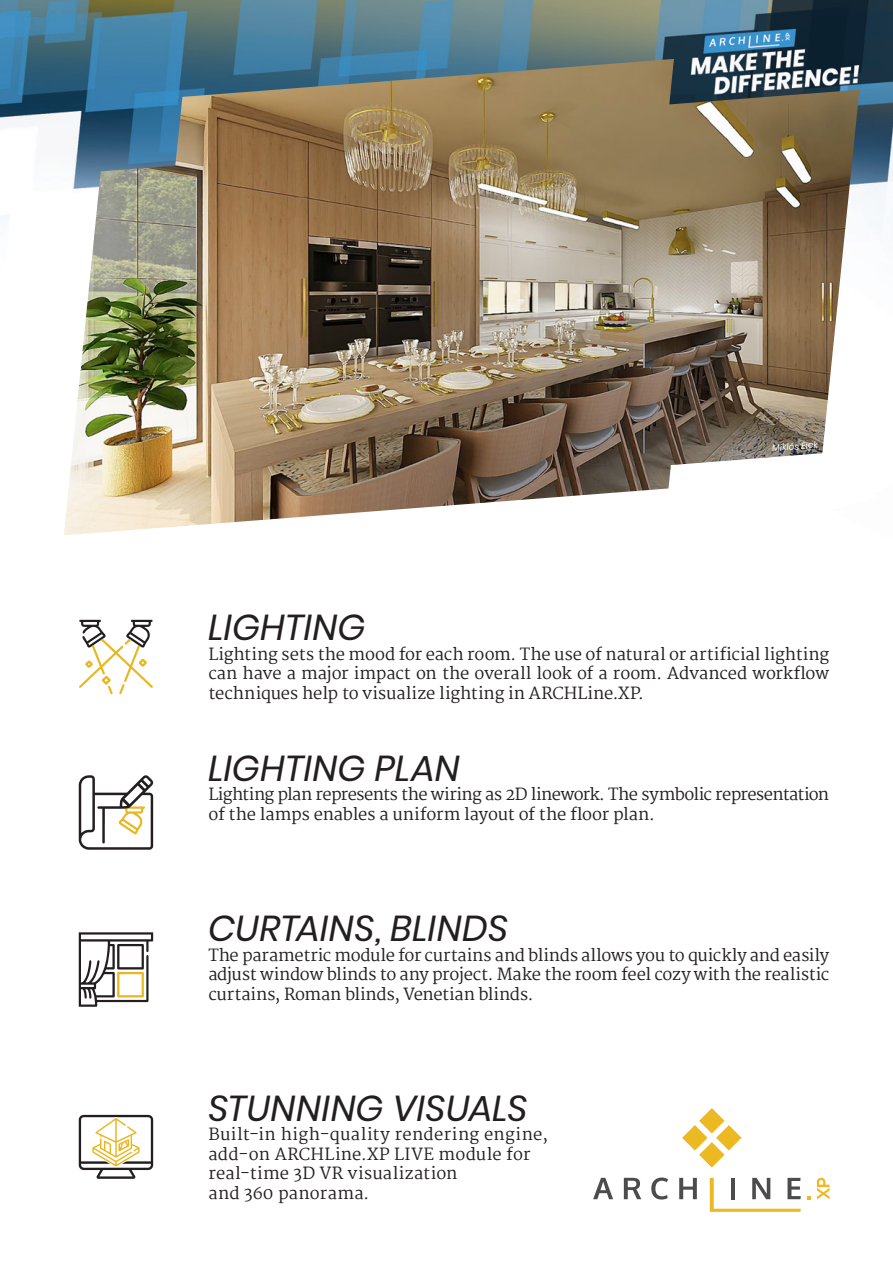
<style>
.page{position:relative;width:893px;height:1263px;background:#fff}
.page>*{position:absolute;margin:0;border:0;box-sizing:border-box;transform-origin:0 0}
.t1{font:italic 36px "Poppins";color:#231f20}
.t2{font:16.5px/19.5px "Martel";letter-spacing:-.005em;color:#231f20;text-align:justify}
.t3{font:16.5px/19.5px "Martel";letter-spacing:-.025em;color:#231f20}
.t4{font:16.5px "Martel";letter-spacing:.02em;color:#231f20}
.t5{font:16.5px "Martel";letter-spacing:.025em;color:#231f20}
.t6{font:italic 9px "Poppins";color:#fff}
</style>
<div class="page">
<img style="left:0;top:0;width:893px;height:1212px">
<svg style="left:79px;top:775px;width:74px;height:75px"></svg>
<svg style="left:79px;top:620px;width:74px;height:74px"></svg>
<svg style="left:79px;top:932px;width:74px;height:75px"></svg>
<svg style="left:79px;top:1115px;width:74px;height:64px"></svg>
<svg style="left:593px;top:1178px;width:20px;height:21px"></svg>
<svg style="left:624px;top:1178px;width:17px;height:21px"></svg>
<svg style="left:651px;top:1177px;width:17px;height:22px"></svg>
<svg style="left:679px;top:1178px;width:18px;height:21px"></svg>
<svg style="left:682px;top:1108px;width:60px;height:59px"></svg>
<svg style="left:817px;top:1178px;width:13px;height:21px"></svg>
<svg style="left:710px;top:1178px;width:91px;height:34px"></svg>
<img style="left:64px;top:59px;width:795px;height:476px">
<p class="t6" style="left:772px;top:443px;width:47px;rotate:-5deg">Miklós Elek</p>
<p class="t1" style="left:208px;top:607px;width:159px">LIGHTING</p>
<p class="t2" style="left:208px;top:644px;width:622px">Lighting sets the mood for each room. The use of natural or artificial lighting can have a major impact on the overall look of a room. Advanced workflow techniques help to visualize lighting in ARCHLine.XP.</p>
<p class="t1" style="left:208px;top:747px;width:253px">LIGHTING PLAN</p>
<p class="t3" style="left:208px;top:785px;width:622px">Lighting plan represents the wiring as 2D linework. The symbolic representation of the lamps enables a uniform layout of the floor plan.</p>
<p class="t1" style="left:208px;top:908px;width:302px">CURTAINS, BLINDS</p>
<p class="t2" style="left:208px;top:945px;width:622px">The parametric module for curtains and blinds allows you to quickly and easily adjust window blinds to any project. Make the room feel cozy with the realistic curtains, Roman blinds, Venetian blinds.</p>
<p class="t1" style="left:208px;top:1087px;width:321px">STUNNING VISUALS</p>
<p class="t5" style="left:208px;top:1125px;width:341px">Built-in high-quality rendering engine,</p>
<p class="t4" style="left:208px;top:1144px;width:324px">add-on ARCHLine.XP LIVE module for</p>
<p class="t4" style="left:208px;top:1164px;width:251px">real-time 3D VR visualization</p>
<p class="t2" style="left:208px;top:1183px;width:162px">and 360 panorama.</p>
</div>
